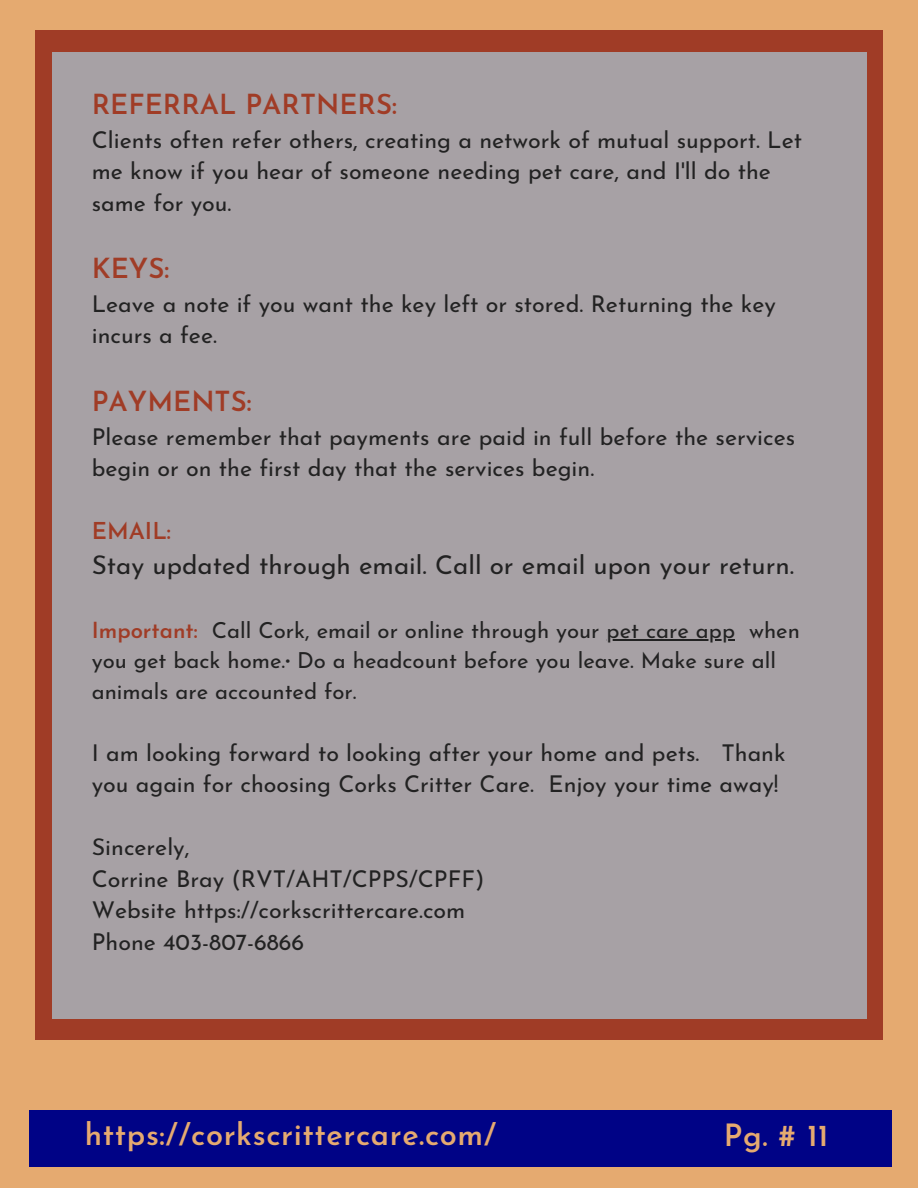
<style>
.page{position:relative;width:918px;height:1188px;background:#e5aa70}
.page>*{position:absolute;margin:0;border:0;box-sizing:border-box;transform-origin:0 0}
.t1{font:600 30.6px "Josefin Sans";letter-spacing:.02em;color:#e5aa70}
.t2{font:600 27.6px "Josefin Sans";color:#a03c26}
.t3{font:25.95px "Josefin Sans";color:#222}
.t4{font:23.25px/31.5px "Josefin Sans";color:#222}
.t5{font:600 23.25px "Josefin Sans";color:#a03c26}
.t6{font:22.05px/30.3px "Josefin Sans";color:#222}
.s1{font-weight:600;color:#a03c26}
</style>
<div class="page">
<div style="left:35px;top:30px;width:848px;height:1010px;background:#a03c26"></div>
<div style="left:52px;top:52px;width:814px;height:967px;background:#a7a1a5"></div>
<hr style="left:607px;top:639px;width:128px;height:1px;background:#222">
<div style="left:29px;top:1110px;width:863px;height:57px;background:#000386"></div>
<p class="t2" style="left:92px;top:93px;width:307px">REFERRAL PARTNERS:</p>
<p class="t4" style="left:92px;top:126px;width:712px">Clients often refer others, creating a network of mutual support. Let me know if you hear of someone needing pet care, and I'll do the same for you.</p>
<p class="t2" style="left:92px;top:257px;width:79px">KEYS:</p>
<p class="t4" style="left:92px;top:290px;width:686px">Leave a note if you want the key left or stored. Returning the key incurs a fee.</p>
<p class="t2" style="left:92px;top:390px;width:161px">PAYMENTS:</p>
<p class="t4" style="left:92px;top:423px;width:705px">Please remember that payments are paid in full before the services begin or on the first day that the services begin.</p>
<p class="t5" style="left:92px;top:522px;width:81px">EMAIL:</p>
<p class="t3" style="left:92px;top:554px;width:704px">Stay updated through email. Call or email upon your return.</p>
<p class="t6" style="left:92px;top:617px;width:710px"><span class="s1">Important:</span> Call Cork, email or online through your pet care app when you get back home.∙ Do a headcount before you leave. Make sure all animals are accounted for.</p>
<p class="t4" style="left:92px;top:739px;width:695px">I am looking forward to looking after your home and pets. Thank you again for choosing Corks Critter Care. Enjoy your time away!</p>
<p class="t4" style="left:92px;top:834px;width:394px">Sincerely,<br>Corrine Bray (RVT/AHT/CPPS/CPFF)<br>Website https://corkscrittercare.com<br>Phone 403-807-6866</p>
<h1 class="t1" style="left:85px;top:1122px;width:413px">https://corkscrittercare.com/</h1>
<h1 class="t1" style="left:724px;top:1123px;width:106px">Pg. # 11</h1>
</div>
